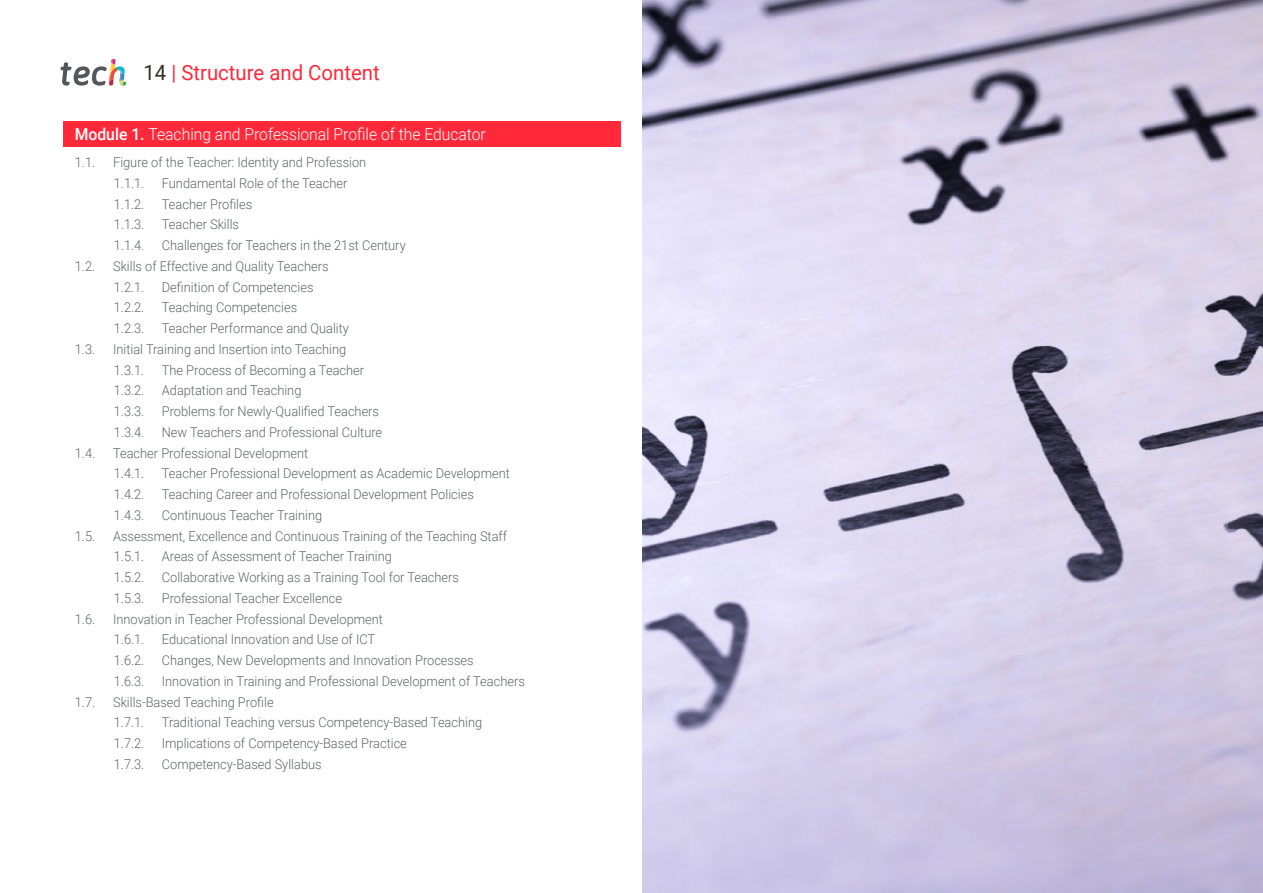
<style>
.page{position:relative;width:1263px;height:893px;background:#fff}
.page>*{position:absolute;margin:0;border:0;box-sizing:border-box;transform-origin:0 0}
.t1{font:21px "Roboto";color:#ff293a}
.t2{font:300 16.5px "Roboto";color:#fff;scale:.95 1}
.t3{font:300 13.5px/20.7px "Roboto";color:#61646a;scale:.95 1}
.s1{color:#312e20}
.s2{font-weight:500}
</style>
<div class="page">
<div style="left:64px;top:121px;width:557px;height:25px;background:#ff293a"></div>
<svg style="left:61px;top:59px;width:65px;height:27px"></svg>
<img style="left:642px;top:0;width:621px;height:893px">
<h1 class="t1" style="left:144px;top:57px;width:238px"><span class="s1">14</span> | Structure and Content</h1>
<p class="t2" style="left:75px;top:123px;width:434px"><span class="s2">Module 1.</span> Teaching and Professional Profile of the Educator</p>
<p class="t3" style="left:75px;top:151px;width:23px">1.1.</p>
<p class="t3" style="left:113px;top:151px;width:268px">Figure of the Teacher: Identity and Profession<br>1.1.1.</p>
<p class="t3" style="left:162px;top:172px;width:197px">Fundamental Role of the Teacher</p>
<p class="t3" style="left:114px;top:193px;width:34px">1.1.2.</p>
<p class="t3" style="left:162px;top:193px;width:97px">Teacher Profiles</p>
<p class="t3" style="left:114px;top:214px;width:34px">1.1.3.</p>
<p class="t3" style="left:162px;top:214px;width:83px">Teacher Skills</p>
<p class="t3" style="left:114px;top:234px;width:34px">1.1.4.</p>
<p class="t3" style="left:162px;top:234px;width:258px">Challenges for Teachers in the 21st Century</p>
<p class="t3" style="left:75px;top:255px;width:23px">1.2.</p>
<p class="t3" style="left:113px;top:255px;width:228px">Skills of Effective and Quality Teachers<br>1.2.1.</p>
<p class="t3" style="left:162px;top:276px;width:161px">Definition of Competencies</p>
<p class="t3" style="left:114px;top:297px;width:34px">1.2.2.</p>
<p class="t3" style="left:162px;top:297px;width:144px">Teaching Competencies</p>
<p class="t3" style="left:114px;top:317px;width:34px">1.2.3.</p>
<p class="t3" style="left:162px;top:317px;width:199px">Teacher Performance and Quality</p>
<p class="t3" style="left:75px;top:338px;width:23px">1.3.</p>
<p class="t3" style="left:113px;top:338px;width:247px">Initial Training and Insertion into Teaching<br>1.3.1.</p>
<p class="t3" style="left:162px;top:359px;width:214px">The Process of Becoming a Teacher</p>
<p class="t3" style="left:114px;top:380px;width:34px">1.3.2.</p>
<p class="t3" style="left:162px;top:380px;width:148px">Adaptation and Teaching</p>
<p class="t3" style="left:114px;top:400px;width:34px">1.3.3.</p>
<p class="t3" style="left:162px;top:400px;width:230px">Problems for Newly-Qualified Teachers</p>
<p class="t3" style="left:114px;top:421px;width:34px">1.3.4.</p>
<p class="t3" style="left:162px;top:421px;width:233px">New Teachers and Professional Culture</p>
<p class="t3" style="left:75px;top:442px;width:23px">1.4.</p>
<p class="t3" style="left:113px;top:442px;width:207px">Teacher Professional Development<br>1.4.1.</p>
<p class="t3" style="left:162px;top:463px;width:368px">Teacher Professional Development as Academic Development</p>
<p class="t3" style="left:114px;top:483px;width:34px">1.4.2.</p>
<p class="t3" style="left:162px;top:483px;width:330px">Teaching Career and Professional Development Policies</p>
<p class="t3" style="left:114px;top:504px;width:34px">1.4.3.</p>
<p class="t3" style="left:162px;top:504px;width:170px">Continuous Teacher Training</p>
<p class="t3" style="left:75px;top:525px;width:23px">1.5.</p>
<p class="t3" style="left:113px;top:525px;width:416px">Assessment, Excellence and Continuous Training of the Teaching Staff<br>1.5.1.</p>
<p class="t3" style="left:162px;top:546px;width:244px">Areas of Assessment of Teacher Training</p>
<p class="t3" style="left:114px;top:566px;width:34px">1.5.2.</p>
<p class="t3" style="left:162px;top:566px;width:314px">Collaborative Working as a Training Tool for Teachers</p>
<p class="t3" style="left:114px;top:587px;width:34px">1.5.3.</p>
<p class="t3" style="left:162px;top:587px;width:191px">Professional Teacher Excellence</p>
<p class="t3" style="left:75px;top:608px;width:23px">1.6.</p>
<p class="t3" style="left:113px;top:608px;width:286px">Innovation in Teacher Professional Development<br>1.6.1.</p>
<p class="t3" style="left:162px;top:629px;width:226px">Educational Innovation and Use of ICT</p>
<p class="t3" style="left:114px;top:649px;width:34px">1.6.2.</p>
<p class="t3" style="left:162px;top:649px;width:330px">Changes, New Developments and Innovation Processes</p>
<p class="t3" style="left:114px;top:670px;width:34px">1.6.3.</p>
<p class="t3" style="left:162px;top:670px;width:384px">Innovation in Training and Professional Development of Teachers</p>
<p class="t3" style="left:75px;top:691px;width:23px">1.7.</p>
<p class="t3" style="left:113px;top:691px;width:170px">Skills-Based Teaching Profile<br>1.7.1.</p>
<p class="t3" style="left:162px;top:712px;width:339px">Traditional Teaching versus Competency-Based Teaching</p>
<p class="t3" style="left:114px;top:732px;width:34px">1.7.2.</p>
<p class="t3" style="left:162px;top:732px;width:259px">Implications of Competency-Based Practice</p>
<p class="t3" style="left:114px;top:753px;width:34px">1.7.3.</p>
<p class="t3" style="left:162px;top:753px;width:170px">Competency-Based Syllabus</p>
</div>
